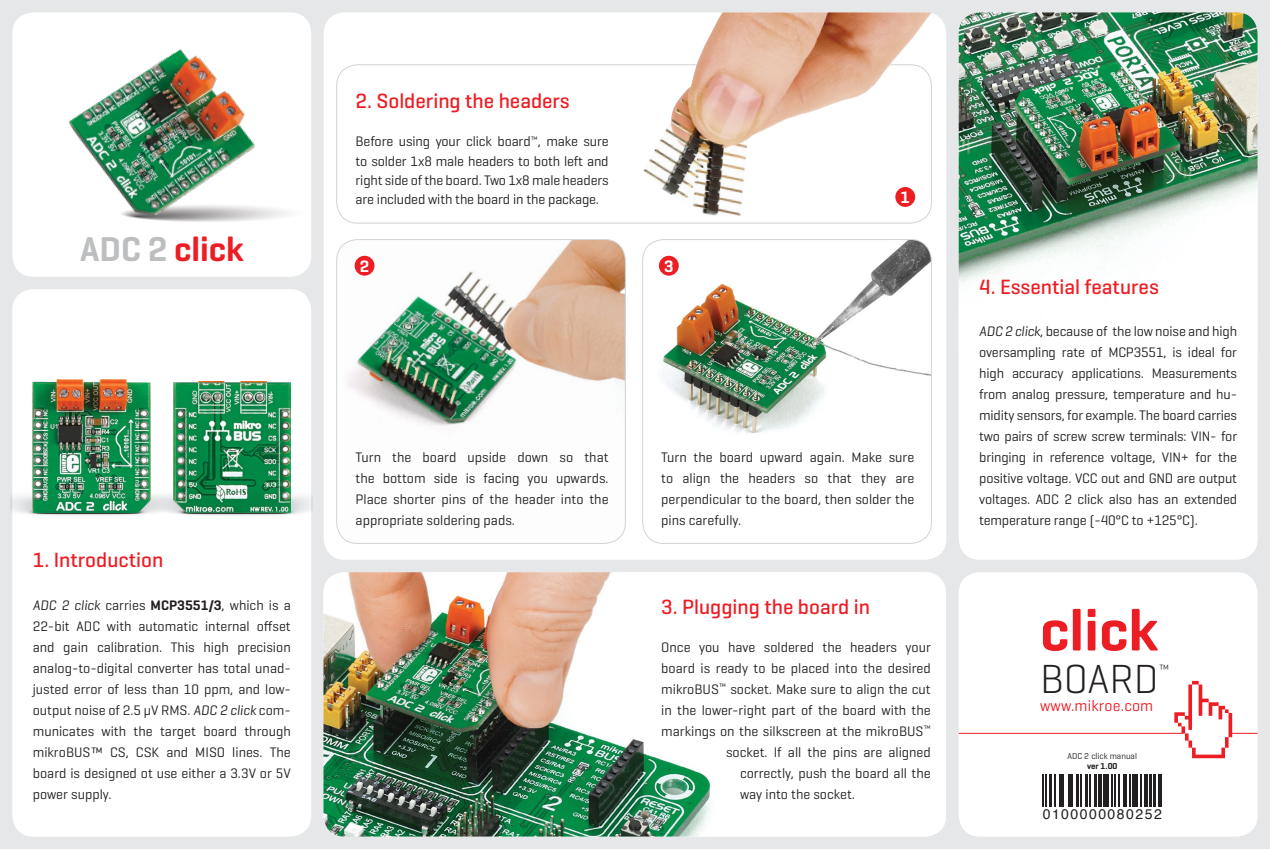
<style>
.page{position:relative;width:1270px;height:849px;background:#fff}
.page>*{position:absolute;margin:0;border:0;box-sizing:border-box;transform-origin:0 0}
.t1{font:600 59.5px "Geogrotesque";color:#ed1d24}
.t2{font:300 41.3px "Geogrotesque";color:#231f20}
.t3{font:600 35px "Geogrotesque";color:#ed1d24}
.t4{font:500 21px "Geogrotesque";color:#ed1d24}
.t5{font:600 16.8px "Geogrotesque";color:#fff}
.t6{font:15.75px "Geogrotesque";letter-spacing:.01em;color:#ed1d24}
.t7{font:14px/21px "Geogrotesque";color:#231f20;text-align:justify}
.t8{font:14px "Helvetica";letter-spacing:.105em;color:#231f20}
.t9{font:300 12.25px "Geogrotesque";color:#231f20}
.t10{font:8.75px "Geogrotesque";color:#231f20}
.t11{font:600 8.75px "Geogrotesque";color:#231f20}
.s1{color:#bcbec0}
.s2{font-style:italic}
.s3{font-weight:600}
</style>
<div class="page">
<div style="left:0;top:0;width:1270px;height:848px;background:#e6e7e8"></div>
<div style="left:959px;top:12px;width:299px;height:547px;background:#fff;border-radius:21px"></div>
<img style="left:959px;top:12px;width:299px;height:272px">
<div style="left:12px;top:12px;width:299px;height:265px;background:#fff;border-radius:21px"></div>
<div style="left:12px;top:289px;width:299px;height:547px;background:#fff;border-radius:21px"></div>
<div style="left:324px;top:12px;width:622px;height:547px;background:#fff;border-radius:21px"></div>
<img style="left:323px;top:572px;width:623px;height:264px">
<img style="left:337px;top:239px;width:288px;height:304px">
<div style="left:336px;top:239px;width:290px;height:304px;border:1px solid #d1d3d4;border-radius:21px"></div>
<img style="left:644px;top:239px;width:286px;height:195px">
<div style="left:642px;top:239px;width:290px;height:304px;border:1px solid #d1d3d4;border-radius:21px"></div>
<div style="left:336px;top:64px;width:596px;height:159px;border:1px solid #d1d3d4;border-radius:21px"></div>
<div style="left:355px;top:256px;width:19px;height:19px;background:#ed1d24;border-radius:50%"></div>
<div style="left:659px;top:256px;width:20px;height:19px;background:#ed1d24;border-radius:50%"></div>
<div style="left:959px;top:572px;width:299px;height:264px;background:#fff;border-radius:21px"></div>
<hr style="left:959px;top:732px;width:224px;height:1px;background:#ed1d24">
<img style="left:643px;top:12px;width:289px;height:204px">
<div style="left:895px;top:187px;width:20px;height:20px;background:#ed1d24;border-radius:50%"></div>
<svg style="left:1174px;top:680px;width:84px;height:78px"></svg>
<svg style="left:267px;top:208px;width:20px;height:11px"></svg>
<img style="left:68px;top:49px;width:199px;height:173px">
<img style="left:11px;top:487px;width:120px;height:29px">
<img style="left:131px;top:487px;width:180px;height:29px">
<img style="left:33px;top:379px;width:117px;height:133px">
<img style="left:173px;top:381px;width:118px;height:131px">
<hr style="left:1043px;top:773px;width:1px;height:32px;background:#231f20">
<hr style="left:1045px;top:773px;width:1px;height:32px;background:#231f20">
<hr style="left:1049px;top:773px;width:2px;height:32px;background:#231f20">
<hr style="left:1054px;top:773px;width:1px;height:32px;background:#231f20">
<hr style="left:1059px;top:773px;width:3px;height:32px;background:#231f20">
<hr style="left:1063px;top:773px;width:1px;height:32px;background:#231f20">
<hr style="left:1068px;top:773px;width:2px;height:32px;background:#231f20">
<hr style="left:1072px;top:773px;width:1px;height:32px;background:#231f20">
<hr style="left:1077px;top:773px;width:2px;height:32px;background:#231f20">
<hr style="left:1080px;top:773px;width:2px;height:32px;background:#231f20">
<hr style="left:1085px;top:773px;width:3px;height:32px;background:#231f20">
<hr style="left:1089px;top:773px;width:1px;height:32px;background:#231f20">
<hr style="left:1094px;top:773px;width:3px;height:32px;background:#231f20">
<hr style="left:1098px;top:773px;width:1px;height:32px;background:#231f20">
<hr style="left:1100px;top:773px;width:2px;height:32px;background:#231f20">
<hr style="left:1103px;top:773px;width:1px;height:32px;background:#231f20">
<hr style="left:1105px;top:773px;width:4px;height:32px;background:#231f20">
<hr style="left:1112px;top:773px;width:1px;height:32px;background:#231f20">
<hr style="left:1114px;top:773px;width:1px;height:32px;background:#231f20">
<hr style="left:1118px;top:773px;width:1px;height:32px;background:#231f20">
<hr style="left:1123px;top:773px;width:4px;height:32px;background:#231f20">
<hr style="left:1129px;top:773px;width:1px;height:32px;background:#231f20">
<hr style="left:1132px;top:773px;width:2px;height:32px;background:#231f20">
<hr style="left:1135px;top:773px;width:3px;height:32px;background:#231f20">
<hr style="left:1140px;top:773px;width:2px;height:32px;background:#231f20">
<hr style="left:1144px;top:773px;width:4px;height:32px;background:#231f20">
<hr style="left:1149px;top:773px;width:3px;height:32px;background:#231f20">
<hr style="left:1153px;top:773px;width:3px;height:32px;background:#231f20">
<hr style="left:1158px;top:773px;width:1px;height:32px;background:#231f20">
<hr style="left:1161px;top:773px;width:1px;height:32px;background:#231f20">
<h3 class="t3" style="left:80px;top:227px;width:165px"><span class="s1">ADC 2</span> click</h3>
<h3 class="t4" style="left:33px;top:547px;width:132px">1. Introduction</h3>
<p class="t7" style="left:33px;top:593px;width:259px"><span class="s2">ADC 2 click</span> carries <span class="s3">MCP3551/3</span>, which is a 22-bit ADC with automatic internal offset and gain calibration. This high precision analog-to-digital converter has total unad&shy;justed error of less than 10 ppm, and low&shy;output noise of 2.5 µV RMS. <span class="s2">ADC 2 click</span> com&shy;municates with the target board through mikroBUS™ CS, CSK and MISO lines. The board is designed ot use either a 3.3V or 5V power supply.</p>
<h3 class="t4" style="left:356px;top:87px;width:216px">2. Soldering the headers</h3>
<p class="t7" style="left:356px;top:131px;width:254px;line-height:19.2px">Before using your click board<sup>™</sup>, make sure to solder 1x8 male headers to both left and right side of the board. Two 1x8 male headers are included with the board in the package.</p>
<p class="t5" style="left:360px;top:255px;width:11px">2</p>
<p class="t5" style="left:664px;top:255px;width:11px">3</p>
<p class="t5" style="left:900px;top:187px;width:11px">1</p>
<p class="t7" style="left:356px;top:446px;width:254px">Turn the board upside down so that the bottom side is facing you upwards.<br>Place shorter pins of the header into the appropriate soldering pads.</p>
<p class="t7" style="left:661px;top:446px;width:255px">Turn the board upward again. Make sure to align the headers so that they are perpendicular to the board, then solder the pins carefully.</p>
<h3 class="t4" style="left:661px;top:593px;width:210px">3. Plugging the board in</h3>
<p class="t7" style="left:661px;top:635px;width:271px">Once you have soldered the headers your</p>
<p class="t7" style="left:661px;top:656px;width:271px">board is ready to be placed into the desired</p>
<p class="t7" style="left:661px;top:677px;width:271px">mikroBUS<sup>™</sup> socket. Make sure to align the cut</p>
<p class="t7" style="left:661px;top:698px;width:271px">in the lower-right part of the board with the</p>
<p class="t7" style="left:661px;top:719px;width:271px">markings on the silkscreen at the mikroBUS<sup>™</sup></p>
<p class="t7" style="left:726px;top:740px;width:206px">socket. If all the pins are aligned</p>
<p class="t7" style="left:740px;top:761px;width:192px">correctly, push the board all the</p>
<p class="t7" style="left:740px;top:782px;width:117px">way into the socket.</p>
<h3 class="t4" style="left:979px;top:274px;width:181px">4. Essential features</h3>
<p class="t7" style="left:979px;top:320px;width:259px"><span class="s2">ADC 2 click</span>, because of the low noise and high oversampling rate of MCP3551, is ideal for high accuracy applications. Measurements from analog pressure, temperature and hu&shy;midity sensors, for example. The board carries two pairs of screw screw terminals: VIN- for bringing in reference voltage, VIN+ for the positive voltage. VCC out and GND are output voltages. ADC 2 click also has an extended temperature range (-40°C to +125°C).</p>
<h1 class="t1" style="left:1040px;top:593px;width:119px">click</h1>
<h2 class="t2" style="left:1040px;top:652px;width:120px">BOARD</h2>
<p class="t9" style="left:1158px;top:661px;width:12px">™</p>
<p class="t6" style="left:1040px;top:696px;width:115px">www.mikroe.com</p>
<p class="t10" style="left:1068px;top:750px;width:71px">ADC 2 click manual</p>
<p class="t11" style="left:1087px;top:760px;width:32px">ver 1.00</p>
<p class="t8" style="left:1043px;top:803px;width:120px">0100000080252</p>
</div>
